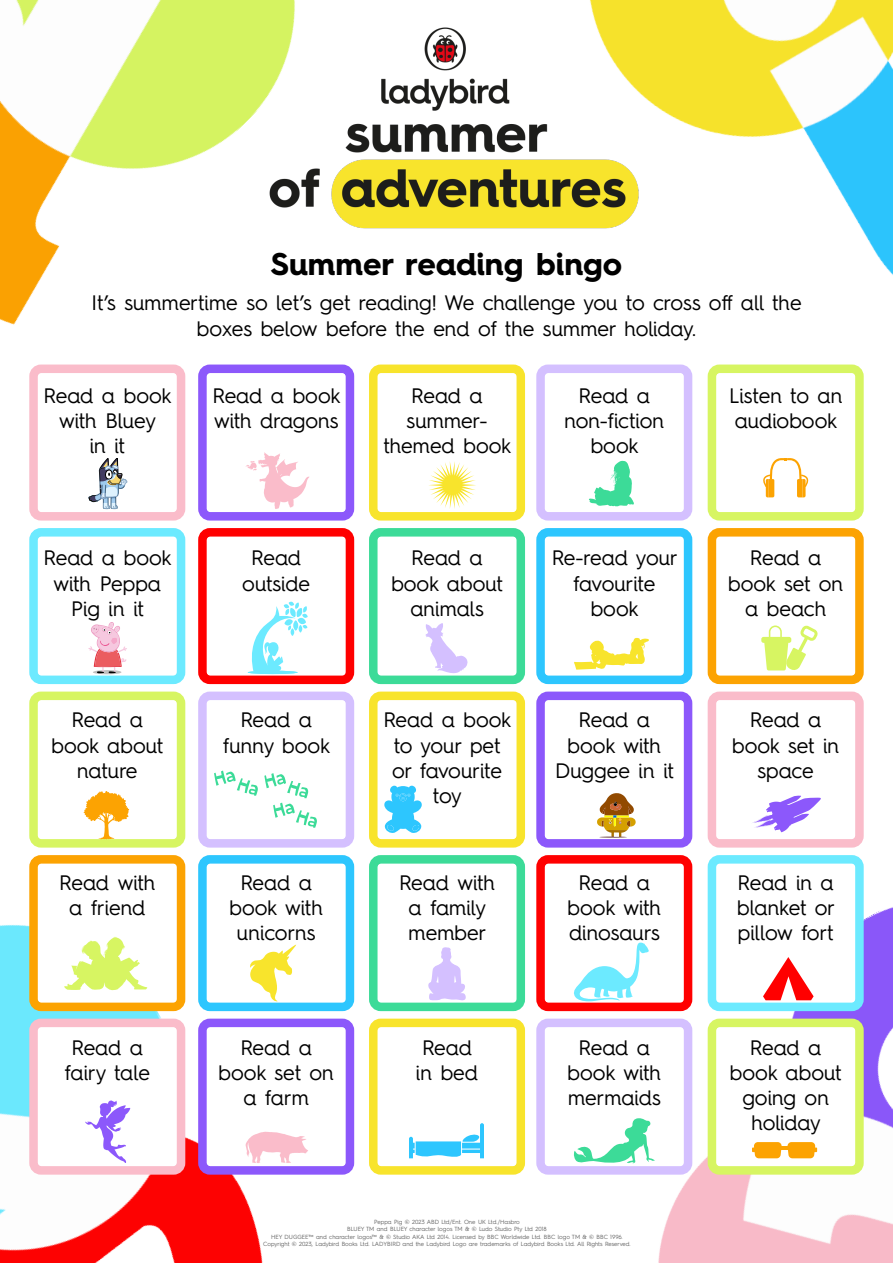
<style>
.page{position:relative;width:893px;height:1263px;background:#fff}
.page>*{position:absolute;margin:0;border:0;box-sizing:border-box;transform-origin:0 0}
.t1{font:700 31.5px "Hurme Geometric Sans 4";color:#000}
.t2{font:21px/25.2px "Hurme Geometric Sans 4";color:#000;text-align:center}
.t3{font:6px "Hurme Geometric Sans 4";color:#666}
</style>
<div class="page">
<img style="left:590px;top:0;width:303px;height:275px">
<img style="left:0;top:865px;width:295px;height:398px">
<img style="left:0;top:0;width:346px;height:365px">
<img style="left:546px;top:903px;width:347px;height:360px">
<img style="left:230px;top:3px;width:432px;height:288px">
<div style="left:29px;top:365px;width:156px;height:156px;border:9px solid #fabcca;border-radius:8px"></div>
<div style="left:198px;top:365px;width:156px;height:156px;border:9px solid #8c58fb;border-radius:8px"></div>
<div style="left:369px;top:365px;width:156px;height:156px;border:9px solid #f8e42c;border-radius:8px"></div>
<div style="left:536px;top:365px;width:156px;height:156px;border:9px solid #d4c0ff;border-radius:8px"></div>
<div style="left:708px;top:365px;width:156px;height:156px;border:9px solid #d7f562;border-radius:8px"></div>
<div style="left:29px;top:528px;width:156px;height:156px;border:9px solid #6ceaff;border-radius:8px"></div>
<div style="left:198px;top:528px;width:156px;height:156px;border:9px solid #f00;border-radius:8px"></div>
<div style="left:369px;top:528px;width:156px;height:156px;border:9px solid #3cdb98;border-radius:8px"></div>
<div style="left:536px;top:528px;width:156px;height:156px;border:9px solid #2dc6fe;border-radius:8px"></div>
<div style="left:708px;top:528px;width:156px;height:156px;border:9px solid #fca302;border-radius:8px"></div>
<div style="left:29px;top:692px;width:156px;height:156px;border:9px solid #d7f562;border-radius:8px"></div>
<div style="left:198px;top:692px;width:156px;height:156px;border:9px solid #d4c0ff;border-radius:8px"></div>
<div style="left:369px;top:692px;width:156px;height:156px;border:9px solid #f8e42c;border-radius:8px"></div>
<div style="left:536px;top:692px;width:156px;height:156px;border:9px solid #8c58fb;border-radius:8px"></div>
<div style="left:708px;top:692px;width:156px;height:156px;border:9px solid #fabcca;border-radius:8px"></div>
<div style="left:34px;top:859px;width:147px;height:148px;background:#fff;border-radius:8px"></div>
<div style="left:29px;top:855px;width:156px;height:156px;border:9px solid #fca302;border-radius:8px"></div>
<div style="left:202px;top:859px;width:148px;height:148px;background:#fff;border-radius:8px"></div>
<div style="left:198px;top:855px;width:156px;height:156px;border:9px solid #2dc6fe;border-radius:8px"></div>
<div style="left:369px;top:855px;width:156px;height:156px;border:9px solid #3cdb98;border-radius:8px"></div>
<div style="left:541px;top:859px;width:147px;height:148px;background:#fff;border-radius:8px"></div>
<div style="left:536px;top:855px;width:156px;height:156px;border:9px solid #f00;border-radius:8px"></div>
<div style="left:712px;top:859px;width:147px;height:148px;background:#fff;border-radius:8px"></div>
<div style="left:708px;top:855px;width:156px;height:156px;border:9px solid #6ceaff;border-radius:8px"></div>
<div style="left:34px;top:1023px;width:147px;height:147px;background:#fff;border-radius:8px"></div>
<div style="left:29px;top:1019px;width:156px;height:156px;border:9px solid #fabcca;border-radius:8px"></div>
<div style="left:202px;top:1023px;width:148px;height:147px;background:#fff;border-radius:8px"></div>
<div style="left:198px;top:1019px;width:156px;height:156px;border:9px solid #8c58fb;border-radius:8px"></div>
<div style="left:369px;top:1019px;width:156px;height:156px;border:9px solid #f8e42c;border-radius:8px"></div>
<div style="left:541px;top:1023px;width:147px;height:147px;background:#fff;border-radius:8px"></div>
<div style="left:536px;top:1019px;width:156px;height:156px;border:9px solid #d4c0ff;border-radius:8px"></div>
<div style="left:712px;top:1023px;width:147px;height:147px;background:#fff;border-radius:8px"></div>
<div style="left:708px;top:1019px;width:156px;height:156px;border:9px solid #d7f562;border-radius:8px"></div>
<svg style="left:88px;top:458px;width:39px;height:51px"></svg>
<svg style="left:763px;top:458px;width:46px;height:39px"></svg>
<svg style="left:246px;top:452px;width:63px;height:57px"></svg>
<svg style="left:88px;top:622px;width:39px;height:52px"></svg>
<svg style="left:250px;top:601px;width:58px;height:71px"></svg>
<hr style="left:248px;top:671px;width:50px;height:3px;background:#6ceaff;border-radius:50%">
<svg style="left:425px;top:623px;width:43px;height:51px"></svg>
<svg style="left:573px;top:1118px;width:82px;height:49px"></svg>
<svg style="left:245px;top:1132px;width:63px;height:31px"></svg>
<svg style="left:409px;top:1123px;width:75px;height:36px"></svg>
<svg style="left:85px;top:1100px;width:45px;height:63px"></svg>
<svg style="left:752px;top:796px;width:69px;height:36px"></svg>
<svg style="left:597px;top:793px;width:39px;height:45px"></svg>
<svg style="left:249px;top:944px;width:47px;height:58px"></svg>
<svg style="left:84px;top:791px;width:45px;height:48px"></svg>
<svg style="left:574px;top:943px;width:75px;height:58px"></svg>
<svg style="left:761px;top:625px;width:57px;height:46px"></svg>
<svg style="left:752px;top:1142px;width:65px;height:16px"></svg>
<svg style="left:429px;top:461px;width:47px;height:48px"></svg>
<svg style="left:214px;top:770px;width:44px;height:26px"></svg>
<svg style="left:264px;top:773px;width:53px;height:55px"></svg>
<svg style="left:64px;top:936px;width:83px;height:55px"></svg>
<svg style="left:384px;top:785px;width:38px;height:48px"></svg>
<svg style="left:763px;top:957px;width:51px;height:43px"></svg>
<svg style="left:428px;top:947px;width:38px;height:53px"></svg>
<svg style="left:574px;top:637px;width:75px;height:33px"></svg>
<svg style="left:589px;top:460px;width:45px;height:47px"></svg>
<p class="t1" style="left:271px;top:241px;width:353px">Summer reading bingo</p>
<p class="t2" style="left:91px;top:290px;width:712px">It’s summertime so let’s get reading! We challenge you to cross off all the boxes below before the end of the summer holiday.</p>
<p class="t2" style="left:44px;top:382px;width:130px">Read a book with Bluey<br>in it</p>
<p class="t2" style="left:212px;top:382px;width:130px;text-align:left">Read a book with dragons</p>
<p class="t2" style="left:383px;top:382px;width:129px">Read a summer&shy;themed book</p>
<p class="t2" style="left:564px;top:382px;width:101px">Read a non-fiction book</p>
<p class="t2" style="left:729px;top:382px;width:115px;text-align:left">Listen to an audiobook</p>
<p class="t2" style="left:44px;top:545px;width:130px">Read a book with Peppa<br>Pig in it</p>
<p class="t2" style="left:242px;top:545px;width:69px">Read outside</p>
<p class="t2" style="left:391px;top:545px;width:113px">Read a book about animals</p>
<p class="t2" style="left:552px;top:545px;width:128px">Re-read your favourite book</p>
<p class="t2" style="left:728px;top:545px;width:117px">Read a book set on a beach</p>
<p class="t2" style="left:52px;top:707px;width:113px">Read a book about nature</p>
<p class="t2" style="left:223px;top:707px;width:109px">Read a funny book</p>
<p class="t2" style="left:383px;top:707px;width:130px">Read a book to your pet or favourite toy</p>
<p class="t2" style="left:555px;top:707px;width:120px">Read a book with<br>Duggee in it</p>
<p class="t2" style="left:732px;top:707px;width:109px">Read a book set in space</p>
<p class="t2" style="left:59px;top:869px;width:98px">Read with a friend</p>
<p class="t2" style="left:229px;top:869px;width:95px">Read a book with unicorns</p>
<p class="t2" style="left:399px;top:869px;width:98px">Read with a family member</p>
<p class="t2" style="left:568px;top:869px;width:95px">Read a book with dinosaurs</p>
<p class="t2" style="left:737px;top:869px;width:100px;text-align:justify">Read in a blanket or pillow fort</p>
<p class="t2" style="left:65px;top:1034px;width:87px">Read a fairy tale</p>
<p class="t2" style="left:219px;top:1034px;width:117px">Read a book set on a farm</p>
<p class="t2" style="left:416px;top:1034px;width:64px;text-align:left">Read in bed</p>
<p class="t2" style="left:568px;top:1034px;width:95px">Read a book with mermaids</p>
<p class="t2" style="left:730px;top:1034px;width:113px">Read a book about going on holiday</p>
<p class="t3" style="left:374px;top:1218px;width:147px">Peppa Pig © 2023 ABD Ltd/Ent. One UK Ltd./Hasbro</p>
<p class="t3" style="left:347px;top:1225px;width:201px">BLUEY TM and BLUEY character logos TM &amp; © Ludo Studio Pty Ltd 2018</p>
<p class="t3" style="left:271px;top:1232px;width:353px">HEY DUGGEE™ and character logos™ &amp; © Studio AKA Ltd 2014. Licensed by BBC Worldwide Ltd. BBC logo TM &amp; © BBC 1996.</p>
<p class="t3" style="left:263px;top:1239px;width:369px">Copyright © 2023, Ladybird Books Ltd. LADYBIRD and the Ladybird Logo are trademarks of Ladybird Books Ltd. All Rights Reserved.</p>
</div>
